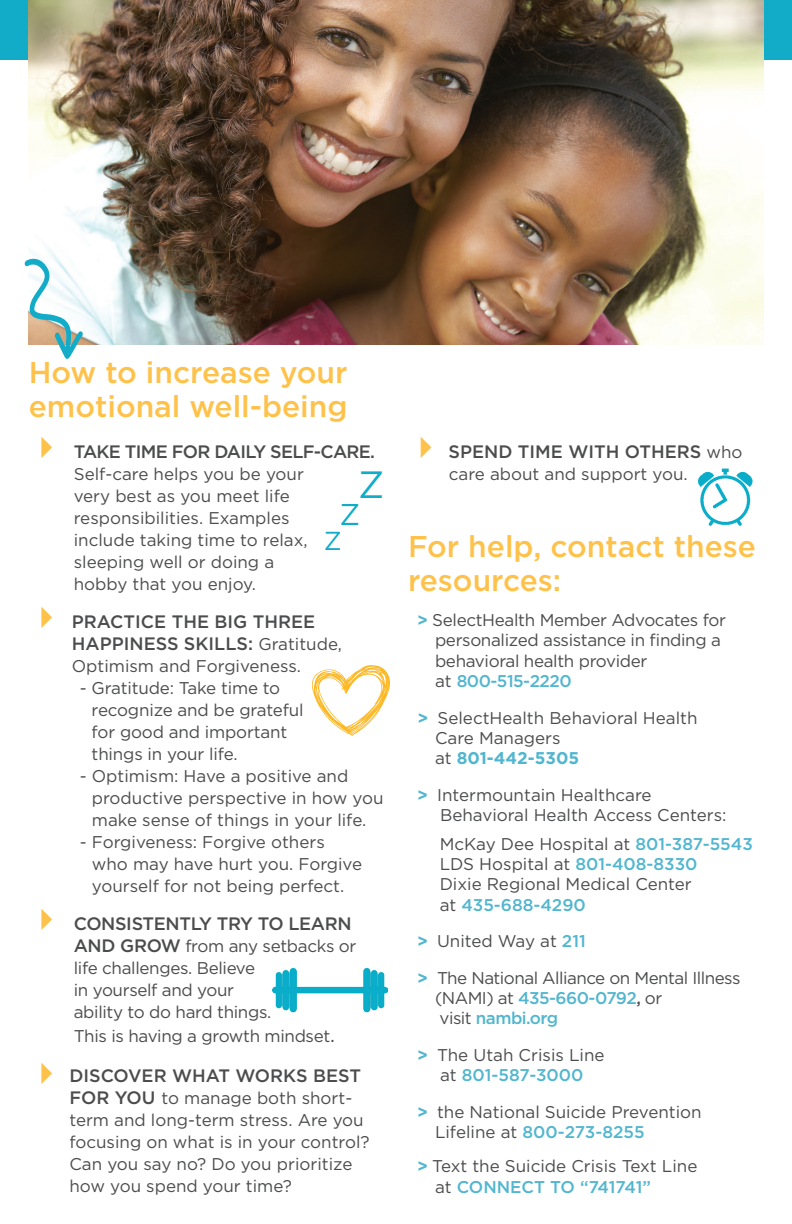
<style>
.page{position:relative;width:792px;height:1224px;background:#fff}
.page>*{position:absolute;margin:0;border:0;box-sizing:border-box;transform-origin:0 0}
.t1{font:38px "Gotham";color:#12acc9}
.t2{font:500 30px/34px "Gotham";color:#fec24a}
.t3{font:30px "Gotham";color:#12acc9}
.t4{font:26px "Gotham";color:#12acc9}
.t5{font:500 18px/22px "Gotham";color:#4b4c4d}
.t6{font:500 18px "Gotham";letter-spacing:-.04em;color:#4b4c4d}
.t7{font:500 18px "Gotham";letter-spacing:-.02em;color:#4b4c4d}
.t8{font:17px/22px "Gotham";color:#4b4c4d}
.t9{font:17px/22px "Gotham";letter-spacing:-.02em;color:#4b4c4d}
.t10{font:17px/20.4px "Gotham";letter-spacing:-.03em;color:#4b4c4d}
.s1{color:#fec24a}
.s2{font-weight:400;font-size:17px}
.s3{font-weight:500;font-size:18px}
.s4{font-size:20px}
.s5{font-weight:700;color:#51b6cf}
.s6{font-weight:500;color:#51b6cf}
.s7{font-weight:500}
</style>
<div class="page">
<div style="left:0;top:0;width:792px;height:60px;background:#12acc9"></div>
<img style="left:29px;top:0;width:734px;height:344px">
<svg style="left:312px;top:665px;width:78px;height:71px"></svg>
<svg style="left:25px;top:258px;width:58px;height:101px"></svg>
<img style="left:273px;top:967px;width:115px;height:46px">
<img style="left:698px;top:468px;width:55px;height:58px">
<p class="t2" style="left:29px;top:354px;width:320px">How to increase your emotional well-being</p>
<p class="t6" style="left:29px;top:442px;width:348px"><span class="s1">✔</span> TAKE TIME FOR DAILY SELF-CARE.</p>
<p class="t8" style="left:74px;top:463px;width:235px">Self-care helps you be your very best as you meet life responsibilities. Examples include taking time to relax, sleeping well or doing a hobby that you enjoy.</p>
<p class="t5" style="left:72px;top:611px;width:272px;text-indent:-43px"><span class="s1">✔</span> PRACTICE THE BIG THREE<br>HAPPINESS SKILLS: <span class="s2">Gratitude,</span></p>
<p class="t8" style="left:72px;top:655px;width:231px">Optimism and Forgiveness.</p>
<p class="t8" style="left:92px;top:677px;width:214px;text-indent:-12px">- Gratitude: Take time to recognize and be grateful for good and important things in your life.</p>
<p class="t8" style="left:92px;top:765px;width:293px;text-indent:-12px">- Optimism: Have a positive and productive perspective in how you make sense of things in your life.</p>
<p class="t8" style="left:92px;top:831px;width:272px;text-indent:-12px">- Forgiveness: Forgive others who may have hurt you. Forgive yourself for not being perfect.</p>
<p class="t7" style="left:29px;top:914px;width:324px"><span class="s1">✔</span> CONSISTENTLY TRY TO LEARN</p>
<p class="t9" style="left:74px;top:935px;width:284px"><span class="s3">AND GROW</span> from any setbacks or life challenges. Believe<br>in yourself and your<br>ability to do hard things.</p>
<p class="t9" style="left:74px;top:1025px;width:263px">This is having a growth mindset<span class="s4">.</span></p>
<p class="t5" style="left:29px;top:1065px;width:334px"><span class="s1">✔</span> DISCOVER WHAT WORKS BEST</p>
<p class="t8" style="left:69px;top:1087px;width:302px"><span class="s3">FOR YOU</span> to manage both short&shy;term and long-term stress. Are you focusing on what is in your control?<br>Can you say no? Do you prioritize how you spend your time?</p>
<p class="t1" style="left:358px;top:464px;width:28px">Z</p>
<p class="t3" style="left:340px;top:498px;width:22px">Z</p>
<p class="t4" style="left:324px;top:526px;width:20px">Z</p>
<p class="t5" style="left:408px;top:441px;width:336px"><span class="s1">✔</span> SPEND TIME WITH OTHERS <span class="s2">who</span></p>
<p class="t8" style="left:449px;top:463px;width:240px">care about and support you.</p>
<p class="t2" style="left:408px;top:529px;width:349px">For help, contact these resources:</p>
<p class="t9" style="left:435px;top:609px;width:292px;line-height:20.4px;text-indent:-18px"><span class="s5">&gt;</span> SelectHealth Member Advocates for personalized assistance in finding a behavioral health provider<br>at <span class="s6">800-515-2220</span></p>
<p class="t8" style="left:435px;top:707px;width:264px;line-height:20.4px;text-indent:-17px"><span class="s5">&gt;</span> SelectHealth Behavioral Health<br>Care Managers<br>at <span class="s5">801-442-5305</span></p>
<p class="t8" style="left:440px;top:784px;width:288px;line-height:20.4px;text-indent:-23px"><span class="s5">&gt;</span> Intermountain Healthcare<br>Behavioral Health Access Centers:</p>
<p class="t8" style="left:440px;top:832px;width:315px">McKay Dee Hospital at <span class="s6">801-387-5543</span></p>
<p class="t8" style="left:440px;top:853px;width:259px">LDS Hospital at <span class="s6">801-408-8330</span></p>
<p class="t8" style="left:440px;top:874px;width:254px;line-height:20.4px">Dixie Regional Medical Center at <span class="s6">435-688-4290</span></p>
<p class="t8" style="left:417px;top:930px;width:170px"><span class="s5">&gt;</span> United Way at <span class="s6">211</span></p>
<p class="t10" style="left:435px;top:967px;width:307px;text-indent:-18px"><span class="s5">&gt;</span> The National Alliance on Mental Illness (NAMI) at <span class="s6">435-660-0792</span><span class="s7">,</span> or<br>visit <span class="s6">nambi.org</span></p>
<p class="t8" style="left:417px;top:1044px;width:189px;line-height:20.4px;text-align:center"><span class="s5">&gt;</span> The Utah Crisis Line at <span class="s6">801-587-3000</span></p>
<p class="t8" style="left:435px;top:1101px;width:268px;line-height:20.4px;text-indent:-18px"><span class="s5">&gt;</span> the National Suicide Prevention<br>Lifeline at <span class="s6">800-273-8255</span></p>
<p class="t8" style="left:435px;top:1156px;width:264px;line-height:20.4px;text-indent:-18px"><span class="s5">&gt;</span> Text the Suicide Crisis Text Line at <span class="s6">CONNECT TO “741741”</span></p>
</div>
